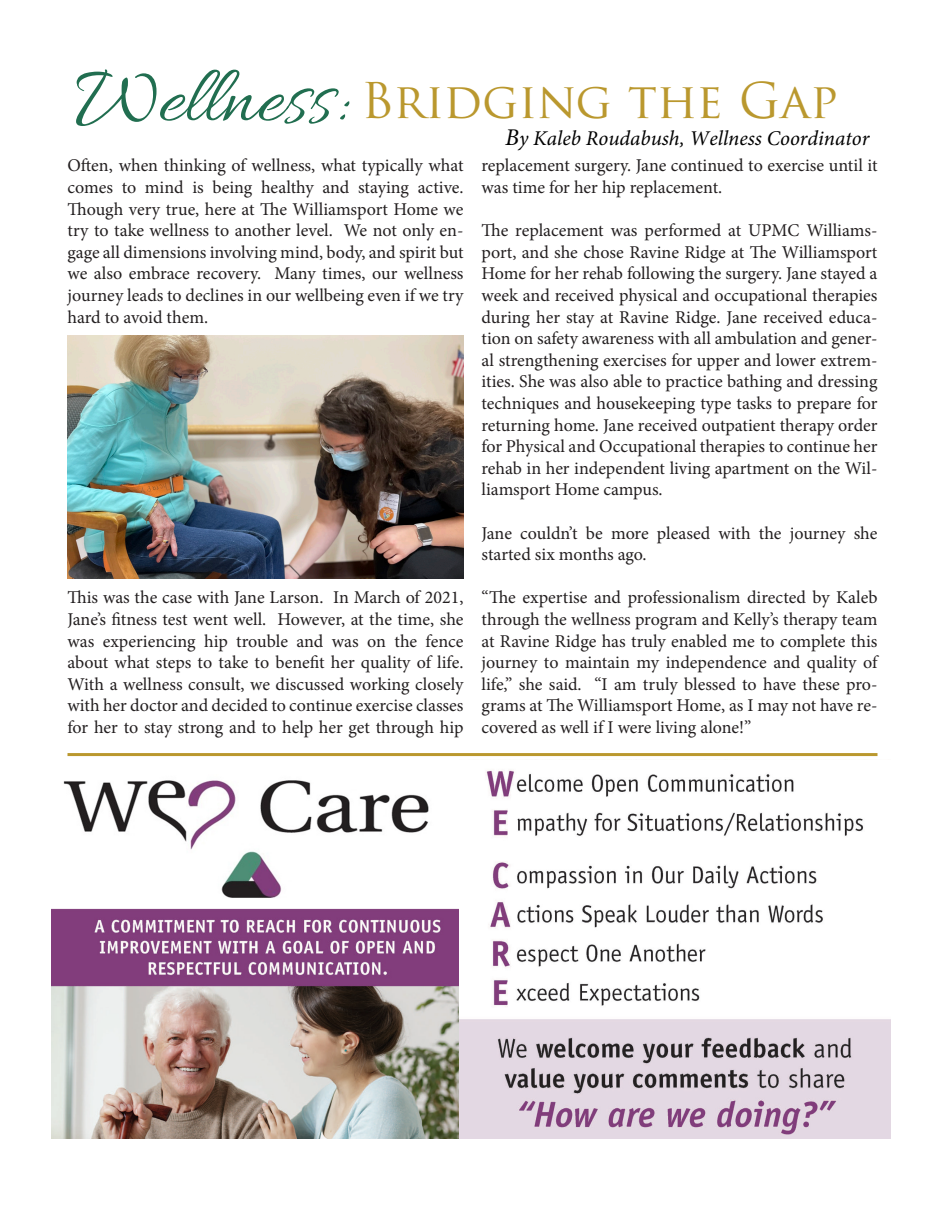
<style>
.page{position:relative;width:945px;height:1215px;background:#fff}
.page>*{position:absolute;margin:0;border:0;box-sizing:border-box;transform-origin:0 0}
.t1{font:48px "Trajan Pro";color:#ba982e}
.t2{font:italic 21px "Minion Pro";color:#000}
.t3{font:18px/21.6px "Minion Pro";letter-spacing:-.005em;color:#231f20;text-align:justify}
.s1{font-family:"Allura";font-size:82.5px;color:#216e50}
.s2{font-size:24px}
</style>
<div class="page">
<img style="left:63px;top:780px;width:366px;height:118px">
<img style="left:52px;top:908px;width:407px;height:231px">
<img style="left:459px;top:770px;width:432px;height:369px">
<img style="left:68px;top:336px;width:395px;height:243px">
<hr style="left:68px;top:753px;width:810px;height:3px;background:#ba982e">
<p class="t1" style="left:75px;top:71px;width:765px"><span class="s1">Wellness:</span> Bridging the Gap</p>
<p class="t2" style="left:505px;top:124px;width:366px"><span class="s2">B</span>y Kaleb Roudabush, Wellness Coordinator</p>
<p class="t3" style="left:68px;top:155px;width:398px">Often, when thinking of wellness, what typically what comes to mind is being healthy and staying active.<br>Though very true, here at The Williamsport Home we try to take wellness to another level. We not only en&shy;gage all dimensions involving mind, body, and spirit but we also embrace recovery. Many times, our wellness journey leads to declines in our wellbeing even if we try hard to avoid them.</p>
<p class="t3" style="left:68px;top:587px;width:398px">This was the case with Jane Larson. In March of 2021, Jane’s fitness test went well. However, at the time, she was experiencing hip trouble and was on the fence about what steps to take to benefit her quality of life.<br>With a wellness consult, we discussed working closely with her doctor and decided to continue exercise classes for her to stay strong and to help her get through hip</p>
<p class="t3" style="left:482px;top:155px;width:398px">replacement surgery. Jane continued to exercise until it was time for her hip replacement.</p>
<p class="t3" style="left:481px;top:220px;width:398px">The replacement was performed at UPMC Williams&shy;port, and she chose Ravine Ridge at The Williamsport Home for her rehab following the surgery. Jane stayed a week and received physical and occupational therapies during her stay at Ravine Ridge. Jane received educa&shy;tion on safety awareness with all ambulation and gener&shy;al strengthening exercises for upper and lower extrem&shy;ities. She was also able to practice bathing and dressing techniques and housekeeping type tasks to prepare for returning home. Jane received outpatient therapy order for Physical and Occupational therapies to continue her rehab in her independent living apartment on the Wil&shy;liamsport Home campus.</p>
<p class="t3" style="left:481px;top:522px;width:397px">Jane couldn’t be more pleased with the journey she started six months ago.</p>
<p class="t3" style="left:481px;top:587px;width:398px">“The expertise and professionalism directed by Kaleb through the wellness program and Kelly’s therapy team at Ravine Ridge has truly enabled me to complete this journey to maintain my independence and quality of life,” she said. “I am truly blessed to have these pro&shy;grams at The Williamsport Home, as I may not have re&shy;covered as well if I were living alone!”</p>
</div>
